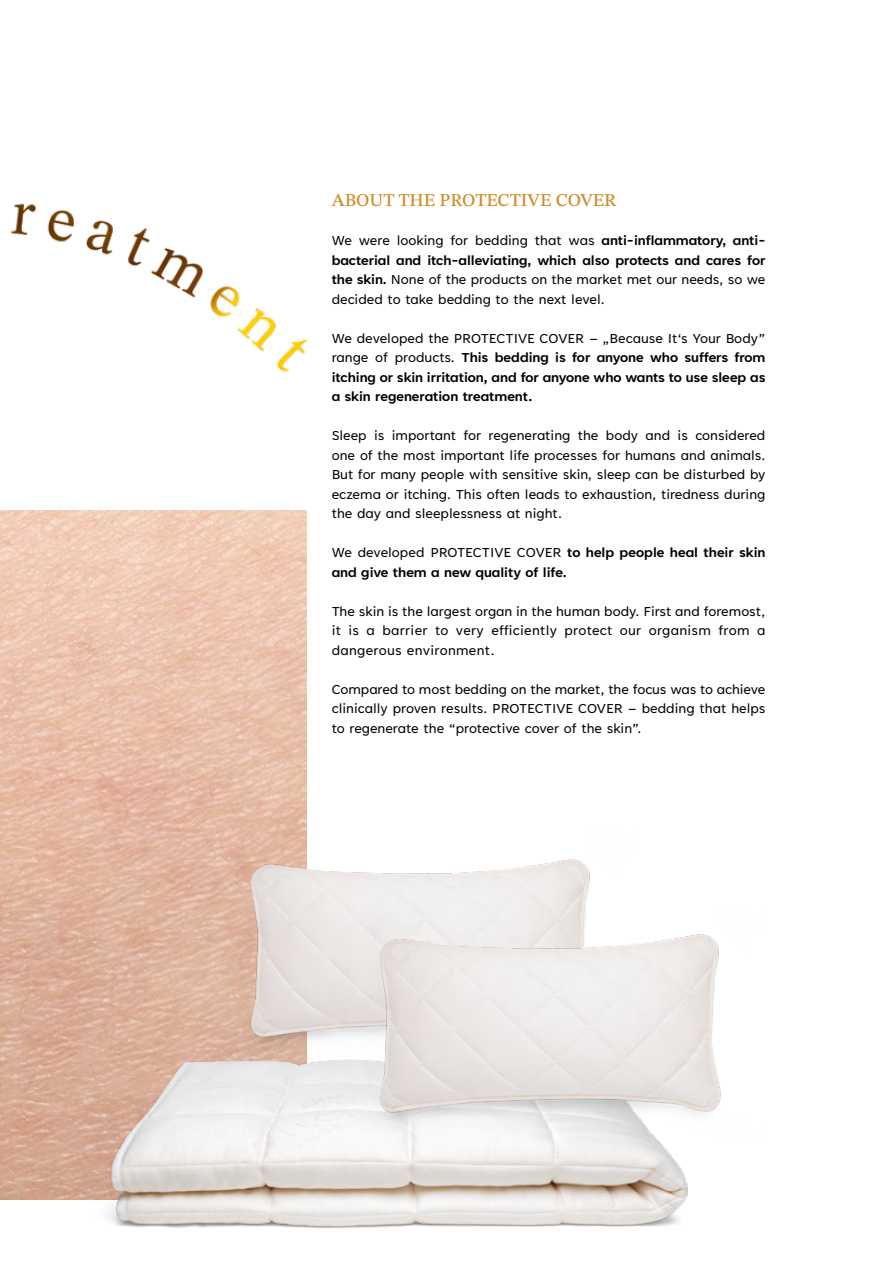
<style>
.page{position:relative;width:893px;height:1263px;background:#fff}
.page>*{position:absolute;margin:0;border:0;box-sizing:border-box;transform-origin:0 0}
.t1{font:18px "STIX Two Text";color:#ce8e2d}
.t2{font:15px/19.5px "Tenorite";color:#000;text-align:justify}
.t3{font:700 15px/19.5px "Tenorite";color:#000;text-align:justify}
.s1{font-weight:700}
.s2{font-weight:400}
</style>
<div class="page">
<img style="left:0;top:510px;width:306px;height:689px">
<img style="left:11px;top:203px;width:295px;height:169px">
<img style="left:88px;top:1060px;width:599px;height:168px">
<img style="left:213px;top:831px;width:377px;height:238px">
<img style="left:342px;top:906px;width:379px;height:238px">
<p class="t1" style="left:332px;top:187px;width:286px">ABOUT THE PROTECTIVE COVER</p>
<p class="t2" style="left:332px;top:232px;width:435px">We were looking for bedding that was <span class="s1">anti-inflammatory, anti&shy;bacterial and itch-alleviating, which also protects and cares for the skin.</span> None of the products on the market met our needs, so we decided to take bedding to the next level.</p>
<p class="t3" style="left:332px;top:329px;width:435px"><span class="s2">We developed the PROTECTIVE COVER – „Because It‘s Your Body” range of products.</span> This bedding is for anyone who suffers from itching or skin irritation, and for anyone who wants to use sleep as a skin regeneration treatment.</p>
<p class="t2" style="left:332px;top:427px;width:435px">Sleep is important for regenerating the body and is considered one of the most important life processes for humans and animals.<br>But for many people with sensitive skin, sleep can be disturbed by eczema or itching. This often leads to exhaustion, tiredness during the day and sleeplessness at night.</p>
<p class="t3" style="left:332px;top:544px;width:435px"><span class="s2">We developed PROTECTIVE COVER</span> to help people heal their skin and give them a new quality of life.</p>
<p class="t2" style="left:332px;top:602px;width:435px">The skin is the largest organ in the human body. First and foremost, it is a barrier to very efficiently protect our organism from a dangerous environment.</p>
<p class="t2" style="left:332px;top:680px;width:435px">Compared to most bedding on the market, the focus was to achieve clinically proven results. PROTECTIVE COVER – bedding that helps to regenerate the “protective cover of the skin”.</p>
</div>
